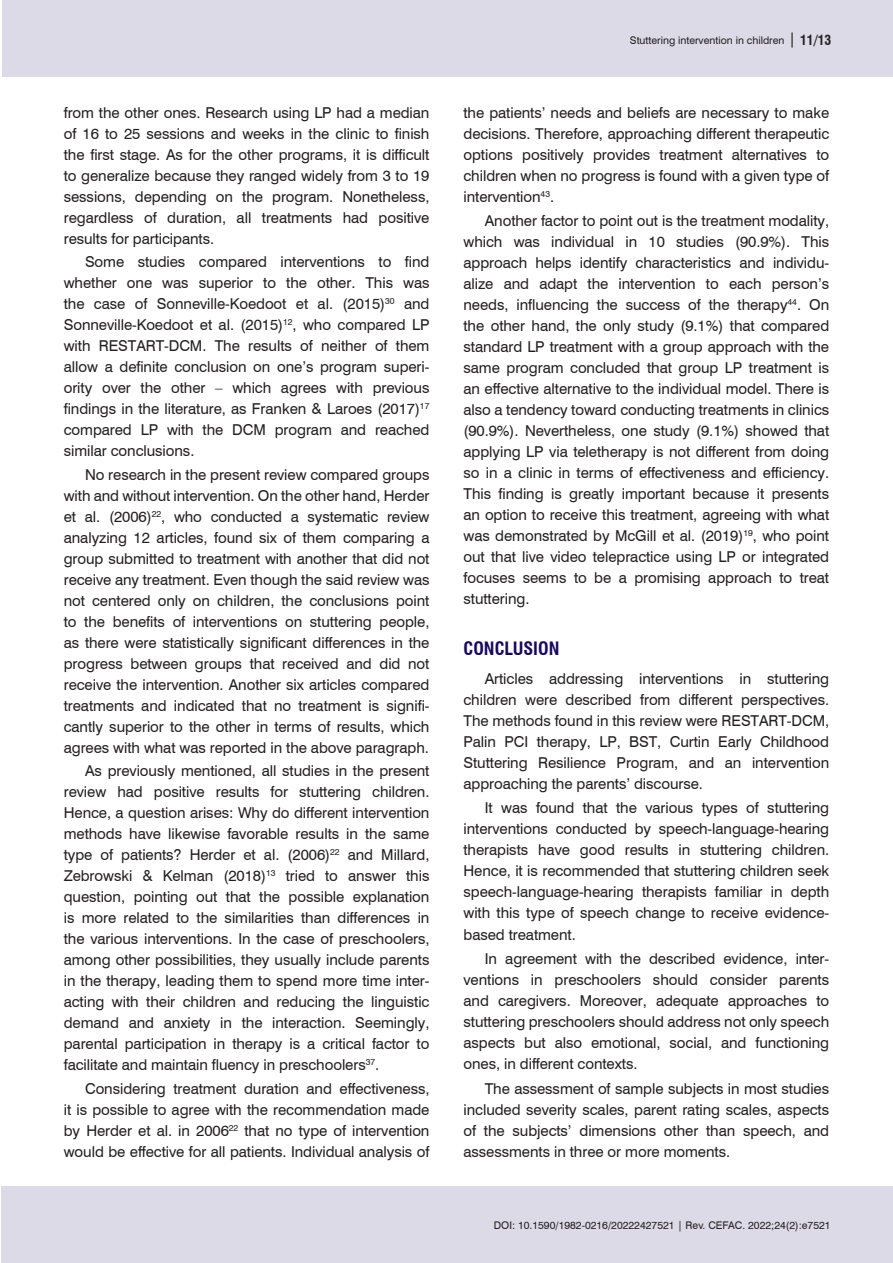
<style>
.page{position:relative;width:893px;height:1263px;background:#fff}
.page>*{position:absolute;margin:0;border:0;box-sizing:border-box;transform-origin:0 0}
.Nivel_1{font:700 condensed 18px "Swiss 721 BT";color:#18085f}
.Corpo_do_texto_INGL{font:15px/21px "Swiss 721 BT";letter-spacing:-.005em;color:#231f20;text-align:justify}
.t1{font:10.5px "Swiss 721 BT";color:#231f20}
.s1{font-size:15px}
.s2{font-weight:700;font-stretch:condensed;font-size:13.5px}
</style>
<div class="page">
<div style="left:1px;top:1186px;width:892px;height:77px;background:#dcdae7"></div>
<div style="left:2px;top:0;width:891px;height:77px;background:#dcdae7"></div>
<p class="Corpo_do_texto_INGL" style="left:64px;top:101px;width:367px">from the other ones. Research using LP had a median of 16 to 25 sessions and weeks in the clinic to finish the first stage. As for the other programs, it is difficult to generalize because they ranged widely from 3 to 19 sessions, depending on the program. Nonetheless, regardless of duration, all treatments had positive results for participants.</p>
<p class="Corpo_do_texto_INGL" style="left:64px;top:251px;width:367px;text-indent:21px">Some studies compared interventions to find whether one was superior to the other. This was the case of Sonneville-Koedoot et al. (2015)<sup>30</sup> and Sonneville-Koedoot et al. (2015)<sup>12</sup>, who compared LP with RESTART-DCM. The results of neither of them allow a definite conclusion on one’s program superi&shy;ority over the other – which agrees with previous findings in the literature, as Franken &amp; Laroes (2017)<sup>17 </sup>compared LP with the DCM program and reached similar conclusions.</p>
<p class="Corpo_do_texto_INGL" style="left:64px;top:463px;width:367px;text-indent:21px">No research in the present review compared groups with and without intervention. On the other hand, Herder et al. (2006)<sup>22</sup>, who conducted a systematic review analyzing 12 articles, found six of them comparing a group submitted to treatment with another that did not receive any treatment. Even though the said review was not centered only on children, the conclusions point to the benefits of interventions on stuttering people, as there were statistically significant differences in the progress between groups that received and did not receive the intervention. Another six articles compared treatments and indicated that no treatment is signifi&shy;cantly superior to the other in terms of results, which agrees with what was reported in the above paragraph.</p>
<p class="Corpo_do_texto_INGL" style="left:64px;top:760px;width:367px;text-indent:21px">As previously mentioned, all studies in the present review had positive results for stuttering children.<br>Hence, a question arises: Why do different intervention methods have likewise favorable results in the same type of patients? Herder et al. (2006)<sup>22</sup> and Millard, Zebrowski &amp; Kelman (2018)<sup>13</sup> tried to answer this question, pointing out that the possible explanation is more related to the similarities than differences in the various interventions. In the case of preschoolers, among other possibilities, they usually include parents in the therapy, leading them to spend more time inter&shy;acting with their children and reducing the linguistic demand and anxiety in the interaction. Seemingly, parental participation in therapy is a critical factor to facilitate and maintain fluency in preschoolers<sup>37</sup>.</p>
<p class="Corpo_do_texto_INGL" style="left:64px;top:1077px;width:367px;text-indent:21px">Considering treatment duration and effectiveness, it is possible to agree with the recommendation made by Herder et al. in 2006<sup>22</sup> that no type of intervention would be effective for all patients. Individual analysis of</p>
<p class="t1" style="left:630px;top:33px;width:203px">Stuttering intervention in children <span class="s1">|</span> <span class="s2">11/13</span></p>
<p class="Corpo_do_texto_INGL" style="left:463px;top:101px;width:367px">the patients’ needs and beliefs are necessary to make decisions. Therefore, approaching different therapeutic options positively provides treatment alternatives to children when no progress is found with a given type of intervention<sup>43</sup>.</p>
<p class="Corpo_do_texto_INGL" style="left:463px;top:210px;width:367px;text-indent:21px">Another factor to point out is the treatment modality, which was individual in 10 studies (90.9%). This approach helps identify characteristics and individu&shy;alize and adapt the intervention to each person’s needs, influencing the success of the therapy<sup>44</sup>. On the other hand, the only study (9.1%) that compared standard LP treatment with a group approach with the same program concluded that group LP treatment is an effective alternative to the individual model. There is also a tendency toward conducting treatments in clinics (90.9%). Nevertheless, one study (9.1%) showed that applying LP via teletherapy is not different from doing so in a clinic in terms of effectiveness and efficiency.<br>This finding is greatly important because it presents an option to receive this treatment, agreeing with what was demonstrated by McGill et al. (2019)<sup>19</sup>, who point out that live video telepractice using LP or integrated focuses seems to be a promising approach to treat stuttering.</p>
<p class="Nivel_1" style="left:463px;top:638px;width:97px">CONCLUSION</p>
<p class="Corpo_do_texto_INGL" style="left:463px;top:667px;width:367px;text-indent:21px">Articles addressing interventions in stuttering children were described from different perspectives.<br>The methods found in this review were RESTART-DCM, Palin PCI therapy, LP, BST, Curtin Early Childhood Stuttering Resilience Program, and an intervention approaching the parents’ discourse.</p>
<p class="Corpo_do_texto_INGL" style="left:463px;top:797px;width:367px;text-indent:21px">It was found that the various types of stuttering interventions conducted by speech-language-hearing therapists have good results in stuttering children.<br>Hence, it is recommended that stuttering children seek speech-language-hearing therapists familiar in depth with this type of speech change to receive evidence&shy;based treatment.</p>
<p class="Corpo_do_texto_INGL" style="left:463px;top:948px;width:367px;text-indent:21px">In agreement with the described evidence, inter&shy;ventions in preschoolers should consider parents and caregivers. Moreover, adequate approaches to stuttering preschoolers should address not only speech aspects but also emotional, social, and functioning ones, in different contexts.</p>
<p class="Corpo_do_texto_INGL" style="left:463px;top:1077px;width:367px;text-indent:21px">The assessment of sample subjects in most studies included severity scales, parent rating scales, aspects of the subjects’ dimensions other than speech, and assessments in three or more moments.</p>
<p class="t1" style="left:494px;top:1218px;width:338px">DOI: 10.1590/1982-0216/20222427521 | Rev. CEFAC. 2022;24(2):e7521</p>
</div>
